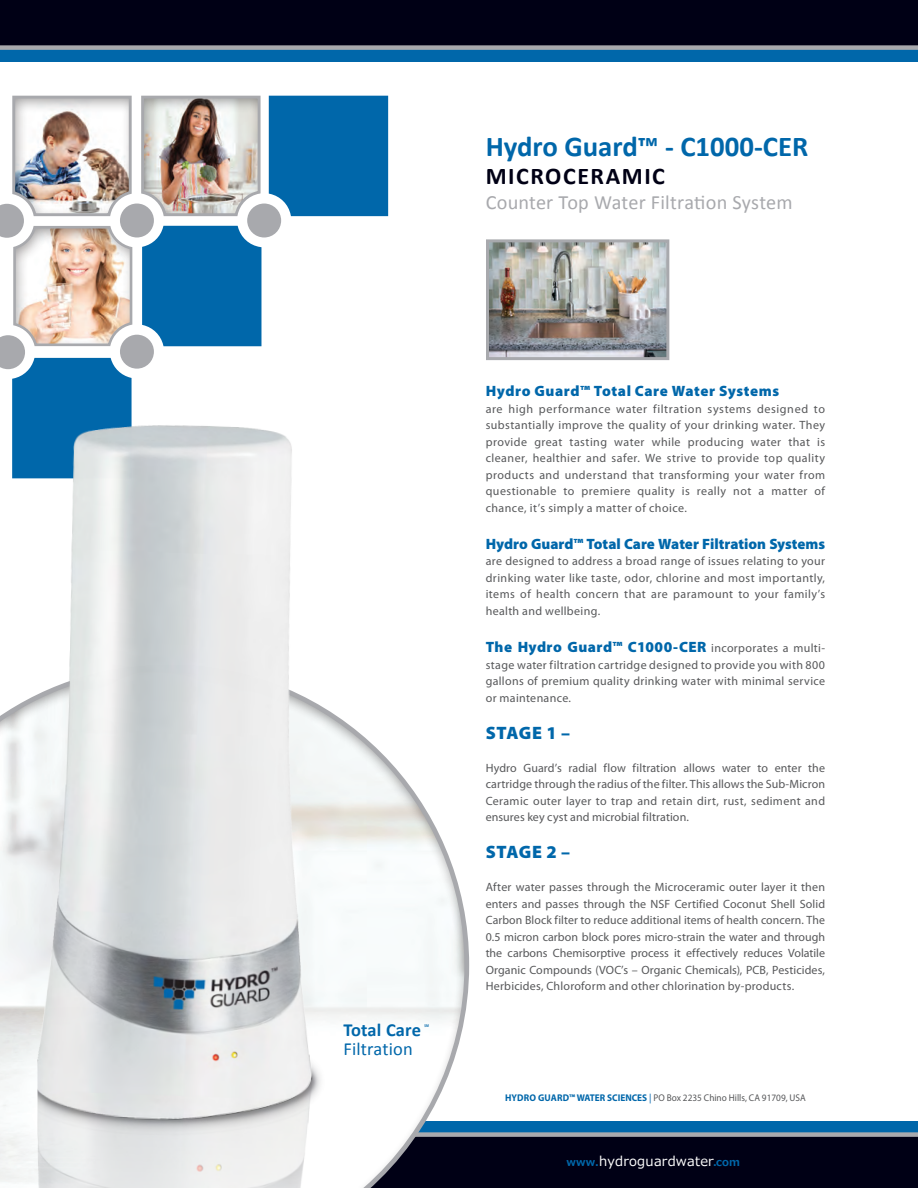
<style>
.page{position:relative;width:918px;height:1188px;background:#fff}
.page>*{position:absolute;margin:0;border:0;box-sizing:border-box;transform-origin:0 0}
.t1{font:700 28.8px "Calibri";color:#0067aa}
.t2{font:700 24px "Calibri";letter-spacing:.065em;color:#000015}
.t3{font:20.25px "Calibri";letter-spacing:.005em;color:#a8a9ad}
.t4{font:18.45px "Calibri";letter-spacing:.01em;color:#0067aa}
.t5{font:700 18.45px "Calibri";letter-spacing:.01em;color:#0067aa}
.t6{font:900 18px "Myriad Pro";letter-spacing:.02em;color:#0067aa}
.t7{font:900 15px "Myriad Pro";letter-spacing:-.005em;color:#0067aa}
.t8{font:900 15px "Myriad Pro";letter-spacing:.015em;color:#0067aa}
.t9{font:900 15px "Myriad Pro";letter-spacing:.035em;color:#0067aa}
.t10{font:13.2px "Meiryo";letter-spacing:.02em;color:#fff}
.t11{font:12px/16.5px "Myriad Pro";letter-spacing:.025em;color:#57585a;text-align:justify}
.t12{font:9.75px "Myriad Pro";color:#57585a;scale:.95 1}
.t13{font:700 4.35px "Calibri";color:#0067aa;scale:.75 1}
.s1{font-weight:400;font-size:12px;color:#57585a}
.s2{font-weight:700;color:#0067aa}
.s3{font-weight:600;color:#247ab8}
.s4{font-weight:700;font-size:10.65px;color:#0067aa}
</style>
<div class="page">
<svg style="left:141px;top:224px;width:122px;height:124px;background:#1775b1"></svg>
<div style="left:247px;top:204px;width:34px;height:33px;background:#a8a9ad;border-radius:50%"></div>
<div style="left:120px;top:335px;width:34px;height:34px;background:#a8a9ad;border-radius:50%"></div>
<svg style="left:0;top:335px;width:132px;height:144px"></svg>
<img style="left:141px;top:95px;width:248px;height:123px">
<div style="left:0;top:0;width:918px;height:48px;background:#000015"></div>
<div style="left:0;top:48px;width:918px;height:14px;background:#0067aa"></div>
<div style="left:0;top:45px;width:918px;height:5px;background:#a8a9ad"></div>
<div style="left:120px;top:204px;width:34px;height:33px;background:#a8a9ad;border-radius:50%"></div>
<div style="left:14px;top:224px;width:119px;height:122px;background:#231f20;opacity:.45"></div>
<div style="left:13px;top:226px;width:119px;height:120px;border:3px solid #a8a9ad;border-radius:21px"></div>
<div style="left:0;top:1135px;width:918px;height:53px;background:#000015"></div>
<div style="left:0;top:1121px;width:918px;height:15px;background:#0067aa"></div>
<div style="left:0;top:1132px;width:918px;height:5px;background:#a8a9ad"></div>
<svg style="left:0;top:694px;width:38px;height:494px"></svg>
<img style="left:0;top:95px;width:133px;height:143px">
<img style="left:38px;top:385px;width:472px;height:803px">
<img style="left:490px;top:243px;width:175px;height:113px">
<div style="left:486px;top:239px;width:183px;height:121px;border:3px solid #a8a9ad"></div>
<h1 class="t1" style="left:486px;top:128px;width:324px">Hydro Guard™ - C1000-CER</h1>
<h2 class="t2" style="left:486px;top:161px;width:181px">MICROCERAMIC</h2>
<h3 class="t3" style="left:486px;top:189px;width:308px">Counter Top Water Filtration System</h3>
<h3 class="t5" style="left:343px;top:1018px;width:79px">Total Care</h3>
<p class="t13" style="left:424px;top:1023px;width:8px">SM</p>
<h3 class="t4" style="left:343px;top:1037px;width:71px">Filtration</h3>
<p class="t9" style="left:486px;top:383px;width:295px">Hydro Guard™ Total Care Water Systems</p>
<p class="t11" style="left:486px;top:400px;width:341px">are high performance water filtration systems designed to substantially improve the quality of your drinking water. They provide great tasting water while producing water that is cleaner, healthier and safer. We strive to provide top quality products and understand that transforming your water from questionable to premiere quality is really not a matter of chance, it’s simply a matter of choice.</p>
<p class="t7" style="left:486px;top:535px;width:341px">Hydro Guard™ Total Care Water Filtration Systems</p>
<p class="t11" style="left:486px;top:553px;width:341px">are designed to address a broad range of issues relating to your drinking water like taste, odor, chlorine and most importantly, items of health concern that are paramount to your family’s health and wellbeing.</p>
<p class="t8" style="left:486px;top:638px;width:341px">The Hydro Guard™ C1000-CER <span class="s1">incorporates a multi-</span></p>
<p class="t11" style="left:486px;top:656px;width:341px">stage water filtration cartridge designed to provide you with 800 gallons of premium quality drinking water with minimal service or maintenance.</p>
<h3 class="t6" style="left:486px;top:722px;width:86px">STAGE 1 –</h3>
<p class="t11" style="left:486px;top:759px;width:341px">Hydro Guard’s radial flow filtration allows water to enter the cartridge through the radius of the filter. This allows the Sub-Micron Ceramic outer layer to trap and retain dirt, rust, sediment and ensures key cyst and microbial filtration.</p>
<h3 class="t6" style="left:486px;top:842px;width:86px">STAGE 2 –</h3>
<p class="t11" style="left:486px;top:879px;width:341px">After water passes through the Microceramic outer layer it then enters and passes through the NSF Certified Coconut Shell Solid Carbon Block filter to reduce additional items of health concern. The 0.5 micron carbon block pores micro-strain the water and through the carbons Chemisorptive process it effectively reduces Volatile Organic Compounds (VOC’s – Organic Chemicals), PCB, Pesticides, Herbicides, Chloroform and other chlorination by-products.</p>
<p class="t12" style="left:505px;top:1092px;width:318px"><span class="s2">HYDRO GUARD™ WATER SCIENCES</span> <span class="s3">|</span> PO Box 2235 Chino Hills, CA 91709, USA</p>
<p class="t10" style="left:567px;top:1152px;width:175px"><span class="s4">www.</span>hydroguardwater<span class="s4">.com</span></p>
</div>
